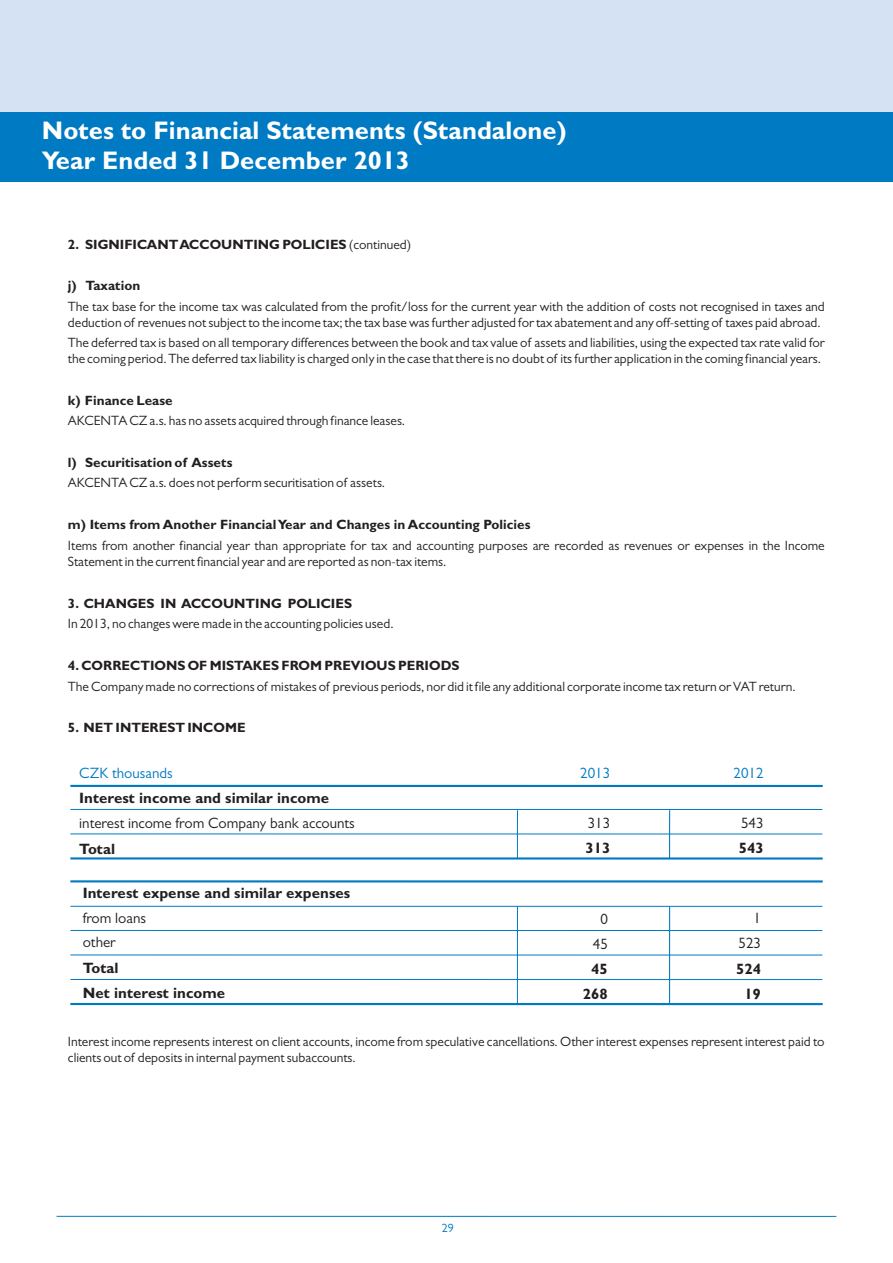
<style>
.page{position:relative;width:893px;height:1263px;background:#fff}
.page>*{position:absolute;margin:0;border:0;box-sizing:border-box;transform-origin:0 0}
.t1{font:700 25.5px/30.5px "Gill Sans MT Pro";color:#fff}
.t2{font:700 15px/25.3px "Gill Sans MT Pro";color:#231f20;text-align:center}
.t3{font:15px/24.9px "Gill Sans MT Pro";color:#231f20}
.t4{font:15px "Gill Sans MT Pro";color:#007ac2}
.t5{font:13.5px/15.9px "Gill Sans MT Pro";color:#231f20}
.t6{font:700 13.5px "Gill Sans MT Pro";color:#231f20}
.t7{font:12px "Gill Sans MT Pro";color:#007ac2}
.s1{font-weight:400}
</style>
<div class="page">
<hr style="left:70px;top:1003px;width:753px;height:2px;background:#007ac2">
<hr style="left:70px;top:857px;width:753px;height:2px;background:#007ac2">
<div style="left:0;top:0;width:893px;height:161px;background:#d4e2f3"></div>
<hr style="left:57px;top:1216px;width:779px;height:1px;background:#007bc3">
<div style="left:0;top:112px;width:893px;height:69px;background:#007ac2"></div>
<hr style="left:70px;top:785px;width:753px;height:2px;background:#007ac2">
<hr style="left:70px;top:809px;width:752px;height:1px;background:#007bc3">
<hr style="left:517px;top:810px;width:1px;height:48px;background:#007ac2">
<hr style="left:70px;top:833px;width:752px;height:1px;background:#007bc3">
<hr style="left:669px;top:810px;width:1px;height:48px;background:#007ac2">
<hr style="left:70px;top:880px;width:753px;height:2px;background:#007ac2">
<hr style="left:70px;top:930px;width:752px;height:1px;background:#007bc3">
<hr style="left:70px;top:954px;width:752px;height:1px;background:#007bc3">
<hr style="left:70px;top:979px;width:752px;height:1px;background:#007bc3">
<hr style="left:517px;top:906px;width:1px;height:98px;background:#007ac2">
<hr style="left:669px;top:906px;width:1px;height:98px;background:#007ac2">
<hr style="left:70px;top:906px;width:752px;height:1px;background:#007bc3">
<h1 class="t1" style="left:42px;top:119px;width:526px">Notes to Financial Statements (Standalone)<br>Year Ended 31 December 2013</h1>
<p class="t6" style="left:68px;top:239px;width:345px">2. SIGNIFICANT ACCOUNTING POLICIES <span class="s1">(continued)</span></p>
<p class="t6" style="left:68px;top:281px;width:74px">j) Taxation</p>
<p class="t5" style="left:68px;top:300px;width:758px">The tax base for the income tax was calculated from the profit/loss for the current year with the addition of costs not recognised in taxes and deduction of revenues not subject to the income tax; the tax base was further adjusted for tax abatement and any off-setting of taxes paid abroad.</p>
<p class="t5" style="left:68px;top:337px;width:758px">The deferred tax is based on all temporary differences between the book and tax value of assets and liabilities, using the expected tax rate valid for the coming period. The deferred tax liability is charged only in the case that there is no doubt of its further application in the coming financial years.</p>
<p class="t6" style="left:68px;top:396px;width:106px">k) Finance Lease</p>
<p class="t5" style="left:68px;top:415px;width:339px">AKCENTA CZ a.s. has no assets acquired through finance leases.</p>
<p class="t6" style="left:68px;top:458px;width:166px">l) Securitisation of Assets</p>
<p class="t5" style="left:68px;top:477px;width:319px">AKCENTA CZ a.s. does not perform securitisation of assets.</p>
<p class="t6" style="left:68px;top:520px;width:464px">m) Items from Another Financial Year and Changes in Accounting Policies</p>
<p class="t5" style="left:68px;top:539px;width:758px">Items from another financial year than appropriate for tax and accounting purposes are recorded as revenues or expenses in the Income<br>Statement in the current financial year and are reported as non-tax items.</p>
<p class="t6" style="left:68px;top:598px;width:286px">3. CHANGES IN ACCOUNTING POLICIES</p>
<p class="t5" style="left:68px;top:618px;width:327px">In 2013, no changes were made in the accounting policies used.</p>
<p class="t6" style="left:68px;top:661px;width:393px">4. CORRECTIONS OF MISTAKES FROM PREVIOUS PERIODS</p>
<p class="t5" style="left:68px;top:680px;width:729px">The Company made no corrections of mistakes of previous periods, nor did it file any additional corporate income tax return or VAT return.</p>
<p class="t6" style="left:68px;top:723px;width:179px">5. NET INTEREST INCOME</p>
<p class="t4" style="left:79px;top:767px;width:95px">CZK thousands</p>
<p class="t2" style="left:79px;top:788px;width:251px">Interest income and similar income</p>
<p class="t3" style="left:79px;top:813px;width:277px">interest income from Company bank accounts</p>
<p class="t2" style="left:79px;top:838px;width:37px">Total</p>
<p class="t2" style="left:83px;top:882px;width:269px">Interest expense and similar expenses</p>
<p class="t3" style="left:83px;top:907px;width:65px">from loans other</p>
<p class="t2" style="left:83px;top:957px;width:144px;text-align:left">Total<br>Net interest income</p>
<p class="t4" style="left:580px;top:767px;width:31px">2013</p>
<p class="t3" style="left:588px;top:812px;width:24px">313</p>
<p class="t2" style="left:585px;top:838px;width:26px">313</p>
<p class="t3" style="left:593px;top:909px;width:16px;text-align:center">0<br>45</p>
<p class="t2" style="left:583px;top:959px;width:26px">45<br>268</p>
<p class="t4" style="left:734px;top:767px;width:31px">2012</p>
<p class="t3" style="left:741px;top:812px;width:24px">543</p>
<p class="t2" style="left:739px;top:838px;width:26px">543</p>
<p class="t3" style="left:739px;top:908px;width:24px;text-align:right">1<br>523</p>
<p class="t2" style="left:736px;top:958px;width:26px">524<br>19</p>
<p class="t5" style="left:68px;top:1036px;width:758px">Interest income represents interest on client accounts, income from speculative cancellations. Other interest expenses represent interest paid to clients out of deposits in internal payment subaccounts.</p>
<p class="t7" style="left:442px;top:1224px;width:13px">29</p>
</div>
